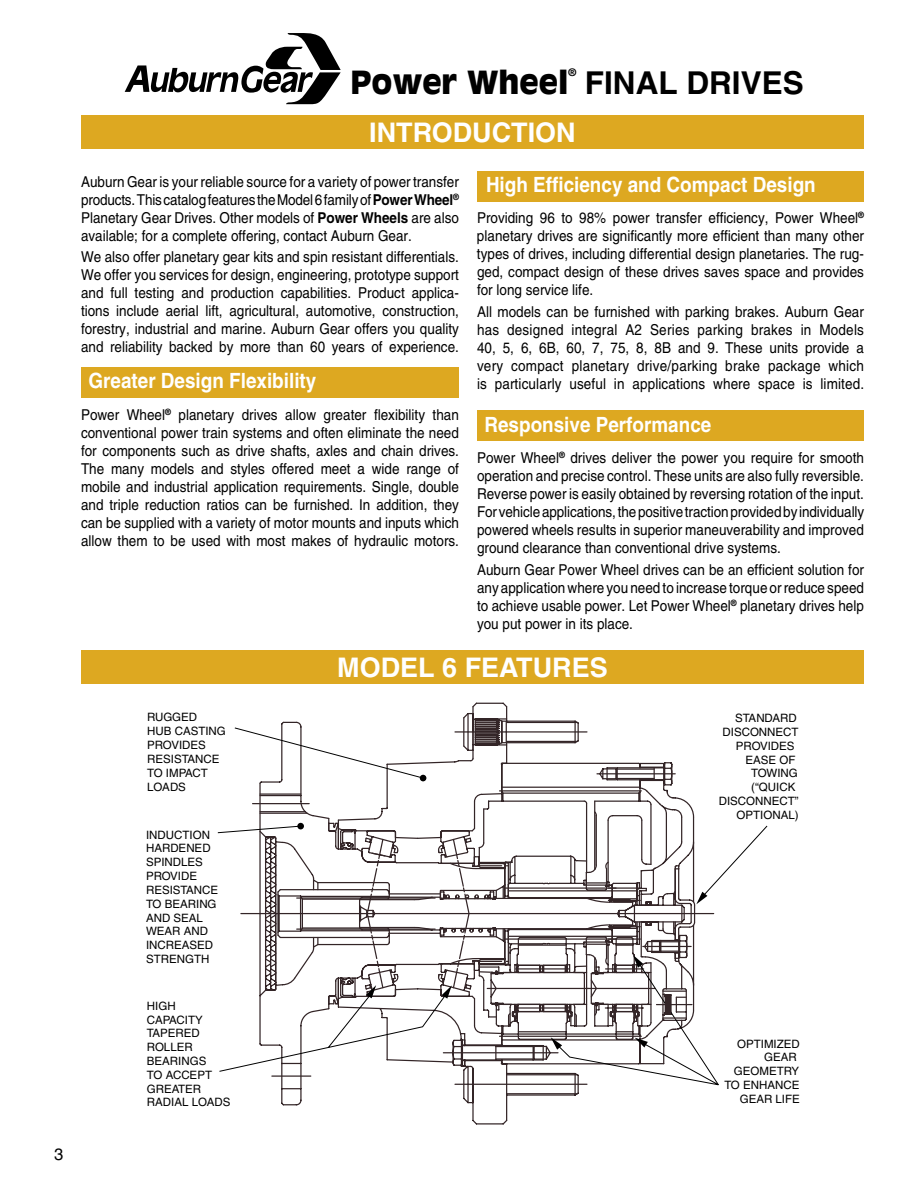
<style>
.page{position:relative;width:918px;height:1188px;background:#fff}
.page>*{position:absolute;margin:0;border:0;box-sizing:border-box;transform-origin:0 0}
.t1{font:700 31.5px "Helvetica";color:#000}
.t2{font:900 31.5px "Antique Olive";color:#000}
.t3{font:700 27px "Helvetica";color:#fff}
.t4{font:700 21px "Helvetica";color:#fff;scale:.9 1}
.t5{font:16.5px "Helvetica";color:#000}
.t6{font:15px/18px "Helvetica";color:#000;text-align:justify;scale:.9 1}
.t7{font:11.55px/13.8px "Helvetica";color:#000}
.t8{font:700 10.5px "Helvetica";color:#000}
.s1{font-weight:700}
</style>
<div class="page">
<div style="left:477px;top:171px;width:387px;height:30px;background:#dda821"></div>
<div style="left:81px;top:367px;width:378px;height:30px;background:#dda821"></div>
<div style="left:477px;top:411px;width:387px;height:30px;background:#dda821"></div>
<div style="left:81px;top:650px;width:783px;height:34px;background:#dda821"></div>
<svg style="left:463px;top:703px;width:113px;height:18px"></svg>
<svg style="left:259px;top:721px;width:329px;height:374px"></svg>
<svg style="left:463px;top:761px;width:257px;height:325px"></svg>
<div style="left:81px;top:115px;width:783px;height:33px;background:#dda821"></div>
<svg style="left:125px;top:33px;width:216px;height:71px"></svg>
<p class="t5" style="left:54px;top:1145px;width:11px">3</p>
<h1 class="t2" style="left:351px;top:64px;width:219px">Power Wheel</h1>
<p class="t8" style="left:569px;top:66px;width:9px">®</p>
<h1 class="t1" style="left:585px;top:64px;width:220px">FINAL DRIVES</h1>
<h2 class="t3" style="left:369px;top:116px;width:208px">INTRODUCTION</h2>
<p class="t6" style="left:81px;top:173px;width:422px">Auburn Gear is your reliable source for a variety of power transfer products. This catalog features the Model 6 family of <span class="s1">Power Wheel</span><sup>® </sup>Planetary Gear Drives. Other models of <span class="s1">Power Wheels</span> are also available; for a complete offering, contact Auburn Gear.</p>
<p class="t6" style="left:81px;top:248px;width:422px">We also offer planetary gear kits and spin resistant differentials.<br>We offer you services for design, engineering, prototype support and full testing and production capabilities. Product applica&shy;tions include aerial lift, agricultural, automotive, construction, forestry, industrial and marine. Auburn Gear offers you quality and reliability backed by more than 60 years of experience.</p>
<h3 class="t4" style="left:89px;top:368px;width:255px">Greater Design Flexibility</h3>
<p class="t6" style="left:81px;top:406px;width:422px">Power Wheel<sup>®</sup> planetary drives allow greater flexibility than conventional power train systems and often eliminate the need for components such as drive shafts, axles and chain drives.<br>The many models and styles offered meet a wide range of mobile and industrial application requirements. Single, double and triple reduction ratios can be furnished. In addition, they can be supplied with a variety of motor mounts and inputs which allow them to be used with most makes of hydraulic motors.</p>
<h3 class="t4" style="left:486px;top:172px;width:368px">High Efficiency and Compact Design</h3>
<p class="t6" style="left:477px;top:209px;width:432px">Providing 96 to 98% power transfer efficiency, Power Wheel<sup>® </sup>planetary drives are significantly more efficient than many other types of drives, including differential design planetaries. The rug&shy;ged, compact design of these drives saves space and provides for long service life.</p>
<p class="t6" style="left:477px;top:302px;width:432px">All models can be furnished with parking brakes. Auburn Gear has designed integral A2 Series parking brakes in Models 40, 5, 6, 6B, 60, 7, 75, 8, 8B and 9. These units provide a very compact planetary drive/parking brake package which is particularly useful in applications where space is limited.</p>
<h3 class="t4" style="left:485px;top:412px;width:254px">Responsive Performance</h3>
<p class="t6" style="left:477px;top:449px;width:432px">Power Wheel<sup>®</sup> drives deliver the power you require for smooth operation and precise control. These units are also fully reversible.<br>Reverse power is easily obtained by reversing rotation of the input.<br>For vehicle applications, the positive traction provided by individually powered wheels results in superior maneuverability and improved ground clearance than conventional drive systems.</p>
<p class="t6" style="left:477px;top:560px;width:432px">Auburn Gear Power Wheel drives can be an efficient solution for any application where you need to increase torque or reduce speed to achieve usable power. Let Power Wheel<sup>®</sup> planetary drives help you put power in its place.</p>
<p class="t7" style="left:147px;top:710px;width:80px">RUGGED<br>HUB CASTING<br>PROVIDES<br>RESISTANCE<br>TO IMPACT<br>LOADS</p>
<p class="t7" style="left:146px;top:828px;width:74px">INDUCTION<br>HARDENED<br>SPINDLES<br>PROVIDE<br>RESISTANCE<br>TO BEARING<br>AND SEAL<br>WEAR AND<br>INCREASED<br>STRENGTH</p>
<p class="t7" style="left:147px;top:999px;width:85px">HIGH<br>CAPACITY<br>TAPERED<br>ROLLER<br>BEARINGS<br>TO ACCEPT<br>GREATER<br>RADIAL LOADS</p>
<h2 class="t3" style="left:337px;top:651px;width:272px">MODEL 6 FEATURES</h2>
<p class="t7" style="left:735px;top:711px;width:63px">STANDARD</p>
<p class="t7" style="left:723px;top:725px;width:78px">DISCONNECT</p>
<p class="t7" style="left:736px;top:739px;width:60px">PROVIDES</p>
<p class="t7" style="left:746px;top:753px;width:51px">EASE OF</p>
<p class="t7" style="left:751px;top:766px;width:48px">TOWING</p>
<p class="t7" style="left:751px;top:780px;width:46px">(“QUICK</p>
<p class="t7" style="left:719px;top:794px;width:81px">DISCONNECT”</p>
<p class="t7" style="left:737px;top:808px;width:64px">OPTIONAL)</p>
<p class="t7" style="left:724px;top:1037px;width:77px;text-align:right">OPTIMIZED<br>GEAR<br>GEOMETRY<br>TO ENHANCE<br>GEAR LIFE</p>
</div>
